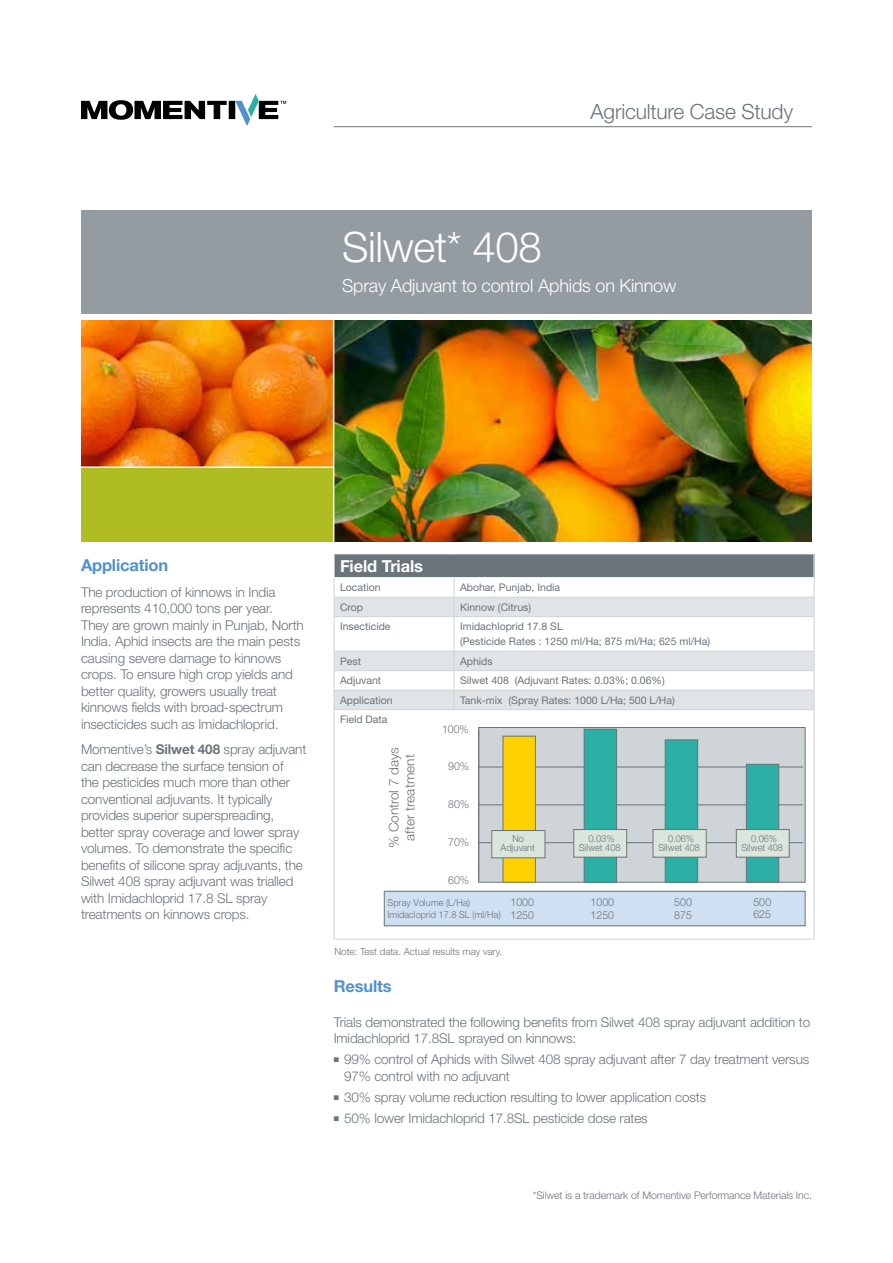
<style>
.page{position:relative;width:893px;height:1263px;background:#fff}
.page>*{position:absolute;margin:0;border:0;box-sizing:border-box;transform-origin:0 0}
.t1{font:300 42px "Helvetica Neue LT Std";letter-spacing:-.01em;color:#fff}
.t2{font:300 21px "Helvetica Neue LT Std";letter-spacing:-.01em;color:#6a747b}
.t3{font:300 18px "Helvetica Neue LT Std";letter-spacing:-.01em;color:#fff}
.t4{font:700 16.5px "Helvetica Neue LT Std";letter-spacing:-.01em;color:#5091cd}
.t5{font:700 16.5px "Helvetica Neue LT Std";letter-spacing:-.01em;color:#fff}
.t6{font:300 13.5px/16.5px "Helvetica Neue LT Std";letter-spacing:-.01em;color:#6a747b}
.t7{font:300 13.2px/15.9px "Helvetica Neue LT Std";color:#6a747b;text-align:center;scale:1.04 1}
.t8{font:300 10.95px/12.5px "Helvetica Neue LT Std";color:#6a747b;scale:.96 1}
.t9{font:10.5px/15px "Helvetica Neue LT Std";color:#6a747b}
.t10{font:300 10.5px "Helvetica Neue LT Std";letter-spacing:-.01em;color:#6a747b}
.t11{font:300 9.75px "Helvetica Neue LT Std";color:#6a747b}
.t12{font:300 9.6px/9.1px "Helvetica Neue LT Std";color:#6a747b;text-align:center;scale:.96 1}
.s1{font-weight:700}
</style>
<div class="page">
<hr style="left:334px;top:126px;width:478px;height:1px;background:#6a747b">
<svg style="left:81px;top:94px;width:205px;height:32px"></svg>
<div style="left:81px;top:211px;width:731px;height:103px;background:#949ca1"></div>
<div style="left:81px;top:321px;width:731px;height:220px;background:#afbc22"></div>
<img style="left:334px;top:321px;width:478px;height:220px">
<img style="left:81px;top:321px;width:252px;height:145px">
<hr style="left:333px;top:317px;width:1px;height:227px;background:#fff">
<hr style="left:69px;top:466px;width:265px;height:2px;background:#fff">
<div style="left:334px;top:554px;width:480px;height:24px;background:#6a747b"></div>
<svg style="left:335px;top:578px;width:479px;height:361px"></svg>
<svg style="left:335px;top:598px;width:479px;height:111px;fill:#e0e4e6"></svg>
<hr style="left:334px;top:577px;width:120px;height:1px;background:#fff">
<hr style="left:454px;top:577px;width:360px;height:1px;background:#fff">
<hr style="left:334px;top:939px;width:120px;height:1px;background:#cfd4d8">
<hr style="left:454px;top:939px;width:360px;height:1px;background:#cfd4d8">
<hr style="left:334px;top:597px;width:120px;height:1px;background:#cfd4d8">
<svg style="left:334px;top:554px;width:1px;height:62px"></svg>
<hr style="left:454px;top:597px;width:360px;height:1px;background:#cfd4d8">
<svg style="left:454px;top:578px;width:1px;height:38px"></svg>
<svg style="left:814px;top:554px;width:1px;height:62px"></svg>
<hr style="left:334px;top:616px;width:120px;height:1px;background:#cfd4d8">
<hr style="left:334px;top:617px;width:1px;height:34px;background:#cfd4d8">
<hr style="left:454px;top:616px;width:360px;height:1px;background:#cfd4d8">
<hr style="left:454px;top:617px;width:1px;height:34px;background:#cfd4d8">
<hr style="left:814px;top:617px;width:1px;height:34px;background:#cfd4d8">
<hr style="left:334px;top:651px;width:120px;height:1px;background:#cfd4d8">
<hr style="left:454px;top:651px;width:360px;height:1px;background:#cfd4d8">
<hr style="left:334px;top:670px;width:120px;height:1px;background:#cfd4d8">
<hr style="left:454px;top:670px;width:360px;height:1px;background:#cfd4d8">
<hr style="left:334px;top:690px;width:120px;height:1px;background:#cfd4d8">
<svg style="left:334px;top:652px;width:1px;height:57px"></svg>
<hr style="left:454px;top:690px;width:360px;height:1px;background:#cfd4d8">
<svg style="left:454px;top:652px;width:1px;height:57px"></svg>
<svg style="left:814px;top:651px;width:1px;height:58px"></svg>
<hr style="left:334px;top:709px;width:120px;height:1px;background:#cfd4d8">
<hr style="left:334px;top:710px;width:1px;height:229px;background:#cfd4d8">
<hr style="left:454px;top:709px;width:360px;height:1px;background:#cfd4d8">
<hr style="left:814px;top:710px;width:1px;height:229px;background:#cfd4d8">
<div style="left:479px;top:727px;width:326px;height:155px;background:#cfd4d8"></div>
<div style="left:478px;top:727px;width:327px;height:155px;border:1px solid #6a747b"></div>
<hr style="left:479px;top:842px;width:324px;height:1px;background:#6a747b">
<hr style="left:479px;top:804px;width:324px;height:1px;background:#6a747b">
<hr style="left:479px;top:767px;width:324px;height:1px;background:#6a747b">
<hr style="left:478px;top:729px;width:1px;height:151px;background:#6a747b">
<div style="left:503px;top:736px;width:32px;height:146px;background:#ffd100"></div>
<div style="left:503px;top:736px;width:33px;height:146px;border:1px solid #6a747b"></div>
<div style="left:584px;top:729px;width:33px;height:153px;background:#2cafa4"></div>
<div style="left:584px;top:729px;width:33px;height:153px;border:1px solid #6a747b"></div>
<div style="left:665px;top:740px;width:33px;height:142px;background:#2cafa4"></div>
<div style="left:665px;top:739px;width:33px;height:143px;border:1px solid #6a747b"></div>
<div style="left:746px;top:764px;width:33px;height:118px;background:#2cafa4"></div>
<div style="left:746px;top:764px;width:33px;height:118px;border:1px solid #6a747b"></div>
<div style="left:384px;top:891px;width:421px;height:35px;background:#cfe0f3"></div>
<div style="left:384px;top:891px;width:421px;height:35px;border:1px solid #6a747b"></div>
<div style="left:653px;top:829px;width:53px;height:28px;background:#dbe5dc"></div>
<div style="left:653px;top:829px;width:53px;height:28px;border:1px solid #6a747b"></div>
<div style="left:736px;top:829px;width:53px;height:28px;background:#dbe5dc"></div>
<div style="left:736px;top:829px;width:53px;height:28px;border:1px solid #6a747b"></div>
<div style="left:574px;top:829px;width:53px;height:28px;background:#dbe5dc"></div>
<div style="left:573px;top:829px;width:54px;height:28px;border:1px solid #6a747b"></div>
<div style="left:492px;top:830px;width:53px;height:28px;background:#dbe5dc"></div>
<div style="left:491px;top:830px;width:54px;height:28px;border:1px solid #6a747b"></div>
<h2 class="t2" style="left:590px;top:99px;width:204px">Agriculture Case Study</h2>
<h1 class="t1" style="left:342px;top:222px;width:201px">Silwet* 408</h1>
<h3 class="t3" style="left:342px;top:275px;width:336px">Spray Adjuvant to control Aphids on Kinnow</h3>
<p class="t4" style="left:81px;top:555px;width:89px">Application</p>
<p class="t6" style="left:81px;top:583px;width:224px">The production of kinnows in India represents 410,000 tons per year.<br>They are grown mainly in Punjab, North India. Aphid insects are the main pests causing severe damage to kinnows crops. To ensure high crop yields and better quality, growers usually treat kinnows fields with broad-spectrum insecticides such as Imidachloprid.</p>
<p class="t6" style="left:81px;top:741px;width:227px">Momentive’s <span class="s1">Silwet 408</span> spray adjuvant can decrease the surface tension of<br>the pesticides much more than other conventional adjuvants. It typically provides superior superspreading, better spray coverage and lower spray volumes. To demonstrate the specific benefits of silicone spray adjuvants, the Silwet 408 spray adjuvant was trialled with Imidachloprid 17.8 SL spray treatments on kinnows crops.</p>
<p class="t5" style="left:340px;top:555px;width:84px">Field Trials</p>
<p class="t9" style="left:340px;top:580px;width:42px">Location</p>
<p class="t9" style="left:460px;top:580px;width:102px">Abohar, Punjab, India</p>
<p class="t9" style="left:340px;top:599px;width:25px">Crop</p>
<p class="t9" style="left:460px;top:599px;width:73px">Kinnow (Citrus)</p>
<p class="t9" style="left:340px;top:619px;width:52px">Insecticide</p>
<p class="t9" style="left:460px;top:619px;width:252px">Imidachloprid 17.8 SL<br>(Pesticide Rates : 1250 ml/Ha; 875 ml/Ha; 625 ml/Ha)</p>
<p class="t9" style="left:340px;top:653px;width:22px">Pest</p>
<p class="t9" style="left:460px;top:653px;width:34px">Aphids</p>
<p class="t9" style="left:340px;top:673px;width:43px">Adjuvant</p>
<p class="t9" style="left:460px;top:673px;width:206px">Silwet 408 (Adjuvant Rates: 0.03%; 0.06%)</p>
<p class="t9" style="left:340px;top:692px;width:54px">Application</p>
<p class="t9" style="left:460px;top:692px;width:216px">Tank-mix (Spray Rates: 1000 L/Ha; 500 L/Ha)</p>
<p class="t9" style="left:340px;top:712px;width:49px">Field Data</p>
<p class="t8" style="left:442px;top:722px;width:29px">100%</p>
<p class="t7" style="left:386px;top:848px;width:99px;rotate:-90deg">% Control 7 days after treatment</p>
<p class="t8" style="left:448px;top:760px;width:23px">90%</p>
<p class="t8" style="left:448px;top:798px;width:23px">80%</p>
<p class="t8" style="left:448px;top:836px;width:23px">70%</p>
<p class="t8" style="left:448px;top:873px;width:23px">60%</p>
<p class="t12" style="left:501px;top:834px;width:37px">No<br>Adjuvant</p>
<p class="t12" style="left:579px;top:834px;width:45px">0.03%<br>Silwet 408</p>
<p class="t12" style="left:658px;top:834px;width:45px">0.06%<br>Silwet 408</p>
<p class="t12" style="left:741px;top:834px;width:45px">0.06%<br>Silwet 408</p>
<p class="t12" style="left:388px;top:896px;width:120px;line-height:12.5px;text-align:left">Spray Volume (L/Ha)<br>Imidacloprid 17.8 SL (ml/Ha)</p>
<p class="t8" style="left:510px;top:896px;width:26px;line-height:12.9px">1000<br>1250</p>
<p class="t8" style="left:591px;top:896px;width:26px;line-height:12.9px">1000<br>1250</p>
<p class="t8" style="left:753px;top:895px;width:20px">500<br>625</p>
<p class="t8" style="left:674px;top:896px;width:20px">500<br>875</p>
<p class="t11" style="left:334px;top:946px;width:169px">Note: Test data. Actual results may vary.</p>
<p class="t4" style="left:334px;top:976px;width:59px">Results</p>
<p class="t6" style="left:334px;top:1013px;width:478px">Trials demonstrated the following benefits from Silwet 408 spray adjuvant addition to<br>Imidachloprid 17.8SL sprayed on kinnows:</p>
<p class="t6" style="left:344px;top:1051px;width:467px;text-indent:-10px">■ 99% control of Aphids with Silwet 408 spray adjuvant after 7 day treatment versus<br>97% control with no adjuvant</p>
<p class="t6" style="left:334px;top:1088px;width:374px">■ 30% spray volume reduction resulting to lower application costs</p>
<p class="t6" style="left:334px;top:1109px;width:316px">■ 50% lower Imidachloprid 17.8SL pesticide dose rates</p>
<p class="t10" style="left:533px;top:1188px;width:281px">*Silwet is a trademark of Momentive Performance Materials Inc.</p>
</div>
